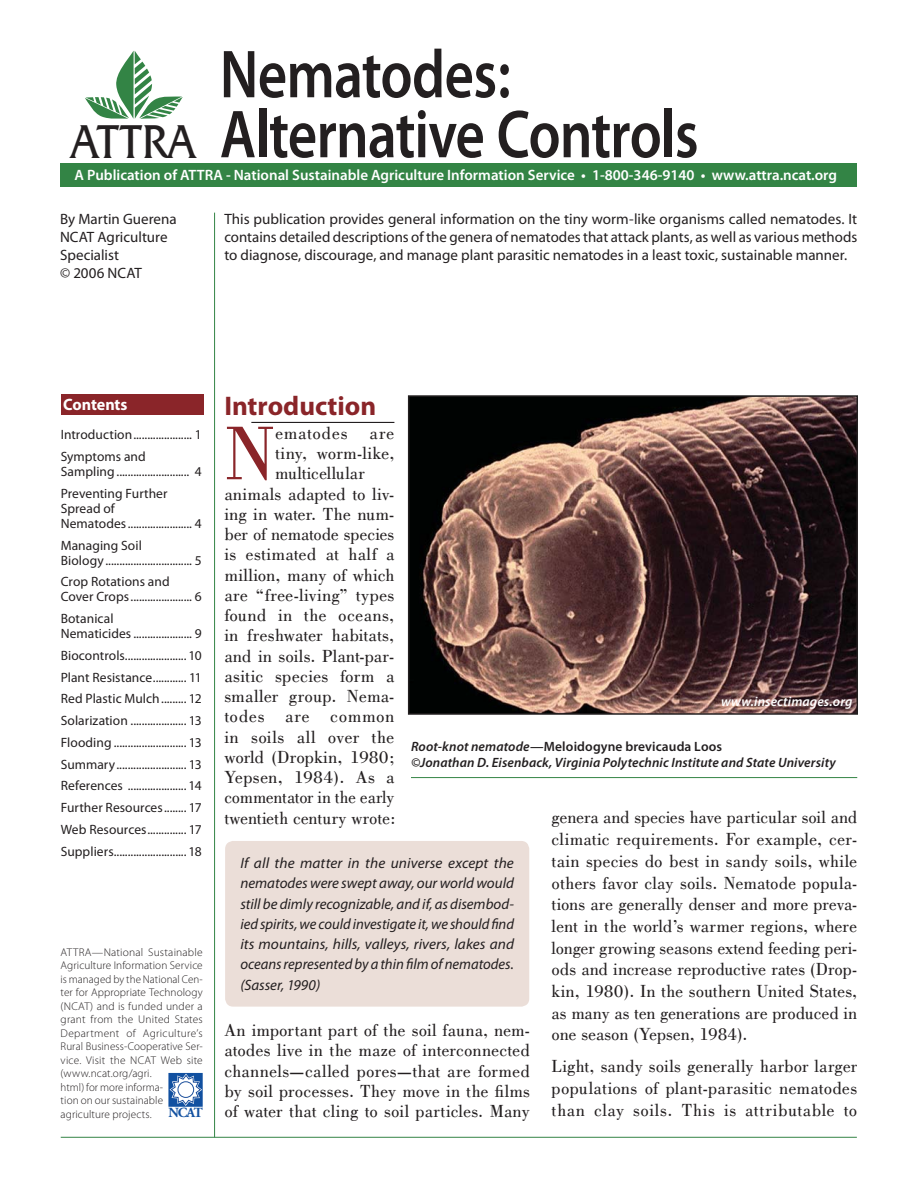
<style>
.page{position:relative;width:918px;height:1188px;background:#fff}
.page>*{position:absolute;margin:0;border:0;box-sizing:border-box;transform-origin:0 0}
.t1{font:78.6px "Bodoni";color:#8a2529}
.t2{font:600 68.4px/60px "Myriad Pro";letter-spacing:-.015em;color:#231f20;scale:.83 1}
.t3{font:48.75px "Friz Quadrata IT Cby BT";letter-spacing:-.025em;color:#231f20;scale:.91 1}
.t4{font:700 27px "Myriad Pro";color:#8a2529}
.t5{font:18px/21.8px "Bodoni";letter-spacing:.015em;color:#231f20;text-align:justify}
.t6{font:18px "Bodoni";letter-spacing:.035em;color:#231f20}
.t7{font:18px "Bodoni";letter-spacing:.045em;color:#231f20}
.t8{font:700 16.5px "Myriad Pro";letter-spacing:-.005em;color:#fff}
.t9{font:15px/18px "Myriad";color:#231f20;text-align:justify}
.t10{font:italic 15px/20.2px "Myriad Pro";color:#231f20;text-align:justify}
.t11{font:600 15px "Myriad Pro";color:#fff}
.t12{font:15px/18px "Myriad Pro";color:#231f20}
.t13{font:13.5px/21.8px "Myriad Pro";letter-spacing:.005em;color:#231f20}
.t14{font:italic 600 13.5px/16.5px "Myriad Pro";letter-spacing:.005em;color:#231f20}
.t15{font:italic 600 13.5px "Myriad Pro";letter-spacing:.01em;color:#fff}
.t16{font:300 11.25px/13.5px "Myriad Pro";letter-spacing:.01em;color:#231f20}
.s1{font-style:normal}
</style>
<div class="page">
<hr style="left:214px;top:213px;width:1px;height:924px;background:#338445">
<div style="left:61px;top:164px;width:796px;height:23px;background:#338445"></div>
<hr style="left:61px;top:1137px;width:796px;height:1px;background:#338445">
<svg style="left:85px;top:51px;width:98px;height:68px"></svg>
<div style="left:61px;top:394px;width:142px;height:21px;background:#8a2529"></div>
<hr style="left:251px;top:422px;width:143px;height:1px;background:#231f20">
<div style="left:225px;top:841px;width:304px;height:166px;background:#ebded8;border-radius:8px"></div>
<hr style="left:411px;top:777px;width:446px;height:1px;background:#338445">
<img style="left:411px;top:398px;width:444px;height:314px">
<div style="left:408px;top:395px;width:450px;height:320px;border:2px solid #231f20"></div>
<svg style="left:168px;top:1073px;width:35px;height:34px"></svg>
<h3 class="t3" style="left:71px;top:112px;width:138px">ATTRA</h3>
<h2 class="t2" style="left:220px;top:51px;width:578px">Nematodes:<br>Alternative Controls</h2>
<p class="t11" style="left:75px;top:169px;width:764px">A Publication of ATTRA - National Sustainable Agriculture Information Service • 1-800-346-9140 • www.attra.ncat.org</p>
<p class="t12" style="left:60px;top:211px;width:118px">By Martin Guerena<br>NCAT Agriculture<br>Specialist<br>© 2006 NCAT</p>
<p class="t9" style="left:224px;top:211px;width:634px">This publication provides general information on the tiny worm-like organisms called nematodes. It contains detailed descriptions of the genera of nematodes that attack plants, as well as various methods to diagnose, discourage, and manage plant parasitic nematodes in a least toxic, sustainable manner.</p>
<p class="t8" style="left:63px;top:398px;width:66px">Contents</p>
<p class="t13" style="left:61px;top:425px;width:143px">Introduction ..................... 1<br>Symptoms and</p>
<p class="t13" style="left:61px;top:462px;width:143px">Sampling .......................... 4<br>Preventing Further</p>
<p class="t13" style="left:61px;top:502px;width:142px;line-height:15px">Spread of<br>Nematodes ....................... 4</p>
<p class="t13" style="left:61px;top:539px;width:143px;line-height:15px">Managing Soil<br>Biology ............................... 5</p>
<p class="t13" style="left:61px;top:576px;width:143px;line-height:15px">Crop Rotations and<br>Cover Crops ...................... 6</p>
<p class="t13" style="left:61px;top:612px;width:143px;line-height:15px">Botanical<br>Nematicides ..................... 9</p>
<p class="t13" style="left:61px;top:646px;width:143px;text-align:justify">Biocontrols ...................... 10<br>Plant Resistance ............ 11<br>Red Plastic Mulch ......... 12<br>Solarization .................... 13<br>Flooding .......................... 13<br>Summary ......................... 13<br>References ..................... 14<br>Further Resources ........ 17<br>Web Resources .............. 17<br>Suppliers .......................... 18</p>
<p class="t16" style="left:61px;top:946px;width:144px">ATTRA—National Sustainable<br>Agriculture Information Service is managed by the National Cen&shy;ter for Appropriate Technology (NCAT) and is funded under a grant from the United States<br>Department of Agriculture’s<br>Rural Business-Cooperative Ser&shy;vice. Visit the NCAT Web site (www.ncat.org/agri.<br>html) for more informa-<br>tion on our sustainable agriculture projects.</p>
<h3 class="t4" style="left:224px;top:396px;width:153px">Introduction</h3>
<h1 class="t1" style="left:224px;top:408px;width:52px">N</h1>
<p class="t7" style="left:275px;top:422px;width:121px">ematodes are</p>
<p class="t5" style="left:275px;top:442px;width:121px">tiny, worm-like,</p>
<p class="t5" style="left:275px;top:463px;width:91px">multicellular</p>
<p class="t5" style="left:224px;top:483px;width:172px">animals adapted to liv-</p>
<p class="t5" style="left:224px;top:503px;width:171px">ing in water. The num-</p>
<p class="t5" style="left:224px;top:523px;width:171px">ber of nematode species</p>
<p class="t5" style="left:224px;top:544px;width:172px">is estimated at half a</p>
<p class="t5" style="left:224px;top:564px;width:172px">mil lion, many of which</p>
<p class="t5" style="left:224px;top:584px;width:172px">are “free-living” types</p>
<p class="t5" style="left:224px;top:604px;width:172px">found in the oceans,</p>
<p class="t5" style="left:224px;top:625px;width:172px">in freshwater habitats,</p>
<p class="t5" style="left:224px;top:645px;width:172px">and in soils. Plant-par-</p>
<p class="t5" style="left:224px;top:665px;width:172px">asitic species form a</p>
<p class="t5" style="left:224px;top:685px;width:172px">smaller group. Nema-</p>
<p class="t6" style="left:224px;top:706px;width:172px">todes are common</p>
<p class="t5" style="left:224px;top:726px;width:172px">in soils all over the</p>
<p class="t5" style="left:224px;top:746px;width:172px">world (Dropkin, 1980;</p>
<p class="t5" style="left:224px;top:766px;width:172px">Yepsen, 1984). As a</p>
<p class="t5" style="left:224px;top:787px;width:171px">commentator in the early</p>
<p class="t5" style="left:224px;top:807px;width:173px">twentieth cen tury wrote:</p>
<p class="t15" style="left:721px;top:696px;width:133px">www.insectimages.org</p>
<p class="t14" style="left:411px;top:739px;width:426px">Root-knot nematode—<span class="s1">Meloidogyne brevicauda Loos<br></span>©Jonathan D. Eisenback, Virginia Polytechnic Institute and State University</p>
<p class="t5" style="left:552px;top:807px;width:307px">genera and species have particu lar soil and climatic requirements. For example, cer&shy;tain species do best in sandy soils, while oth ers favor clay soils. Nematode popula&shy;tions are generally denser and more preva&shy;lent in the world’s warmer regions, where longer growing seasons extend feeding peri&shy;ods and increase reproductive rates (Drop&shy;kin, 1980). In the southern United States, as many as ten generations are produced in one season (Yepsen, 1984).</p>
<p class="t5" style="left:552px;top:1056px;width:307px">Light, sandy soils generally harbor larger popu lations of plant-parasitic nematodes than clay soils. This is attributable to</p>
<p class="t10" style="left:240px;top:854px;width:275px">If all the matter in the universe except the nematodes were swept away, our world would still be dimly recognizable, and if, as disembod&shy;ied spirits, we could investigate it, we should find its mountains, hills, valleys, riv ers, lakes and oceans represented by a thin film of nematodes. (Sasser, 1990)</p>
<p class="t5" style="left:224px;top:1020px;width:307px;line-height:20.2px">An important part of the soil fauna, nem&shy;atodes live in the maze of interconnected channels—called pores—that are formed by soil processes. They move in the films of water that cling to soil particles. Many</p>
</div>
